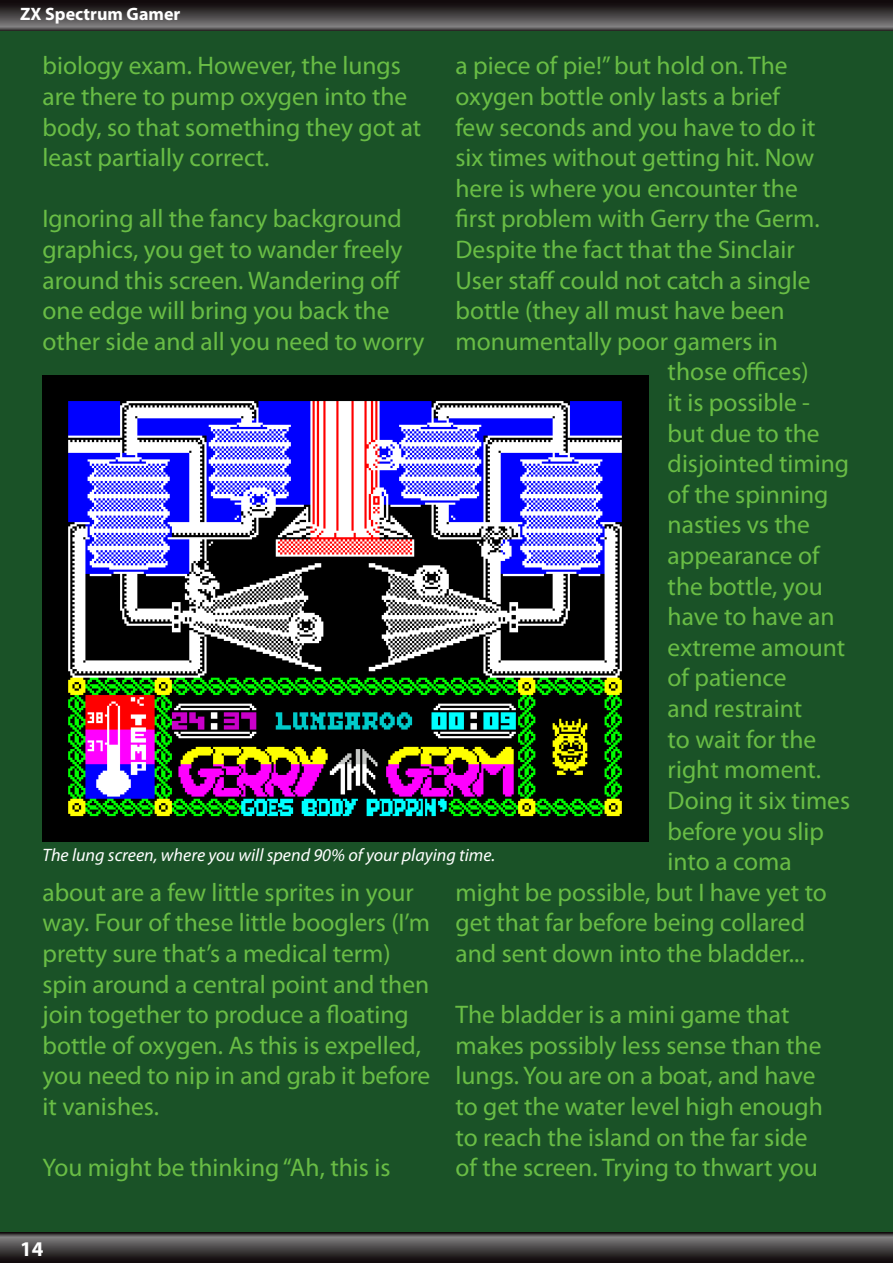
<style>
.page{position:relative;width:893px;height:1263px;background:#1a5227}
.page>*{position:absolute;margin:0;border:0;box-sizing:border-box;transform-origin:0 0}
.t1{font:25.5px/30.6px "Myriad Pro";color:#69bd45}
.t2{font:700 21px "Myriad Pro";color:#fff}
.t3{font:italic 18px "Myriad Pro";color:#fff}
.t4{font:700 18px "Myriad Pro";color:#fff}
</style>
<div class="page">
<svg style="left:0;top:0;width:893px;height:31px;background:#423f40"></svg>
<svg style="left:0;top:1232px;width:893px;height:31px;background:#423e3f"></svg>
<img style="left:43px;top:376px;width:606px;height:465px">
<p class="t4" style="left:20px;top:2px;width:162px">ZX Spectrum Gamer</p>
<p class="t1" style="left:455px;top:50px;width:334px">a piece of pie!” but hold on. The</p>
<p class="t1" style="left:455px;top:81px;width:326px">oxygen bottle only lasts a brief</p>
<p class="t1" style="left:455px;top:111px;width:362px">few seconds and you have to do it</p>
<p class="t1" style="left:455px;top:142px;width:360px">six times without getting hit. Now</p>
<p class="t1" style="left:455px;top:173px;width:344px">here is where you encounter the</p>
<p class="t1" style="left:455px;top:203px;width:366px">first problem with Gerry the Germ.</p>
<p class="t1" style="left:455px;top:234px;width:341px">Despite the fact that the Sinclair</p>
<p class="t1" style="left:455px;top:264px;width:357px">User staff could not catch a single</p>
<p class="t1" style="left:455px;top:295px;width:331px">bottle (they all must have been</p>
<p class="t1" style="left:455px;top:326px;width:324px">monumentally poor gamers in</p>
<p class="t1" style="left:668px;top:356px;width:143px">those offices)</p>
<p class="t1" style="left:668px;top:387px;width:144px">it is possible -</p>
<p class="t1" style="left:668px;top:417px;width:154px">but due to the</p>
<p class="t1" style="left:668px;top:448px;width:183px">disjointed timing</p>
<p class="t1" style="left:668px;top:479px;width:162px">of the spinning</p>
<p class="t1" style="left:668px;top:509px;width:144px">nasties vs the</p>
<p class="t1" style="left:668px;top:540px;width:153px">appearance of</p>
<p class="t1" style="left:668px;top:570px;width:157px">the bottle, you</p>
<p class="t1" style="left:668px;top:601px;width:168px">have to have an</p>
<p class="t1" style="left:668px;top:632px;width:179px">extreme amount</p>
<p class="t1" style="left:668px;top:662px;width:120px">of patience</p>
<p class="t1" style="left:668px;top:693px;width:136px">and restraint</p>
<p class="t1" style="left:668px;top:723px;width:150px">to wait for the</p>
<p class="t1" style="left:668px;top:754px;width:155px">right moment.</p>
<p class="t1" style="left:668px;top:785px;width:184px">Doing it six times</p>
<p class="t1" style="left:668px;top:815px;width:158px">before you slip</p>
<p class="t1" style="left:668px;top:846px;width:126px">into a coma</p>
<p class="t1" style="left:455px;top:876px;width:373px">might be possible, but I have yet to</p>
<p class="t1" style="left:455px;top:907px;width:351px">get that far before being collared</p>
<p class="t1" style="left:455px;top:938px;width:351px">and sent down into the bladder...</p>
<p class="t1" style="left:43px;top:50px;width:380px">biology exam. However, the lungs are there to pump oxygen into the body, so that something they got at least partially correct.</p>
<p class="t1" style="left:43px;top:203px;width:384px">Ignoring all the fancy background graphics, you get to wander freely around this screen. Wandering off one edge will bring you back the other side and all you need to worry</p>
<p class="t3" style="left:43px;top:844px;width:454px">The lung screen, where you will spend 90% of your playing time.</p>
<p class="t1" style="left:43px;top:876px;width:389px">about are a few little sprites in your way. Four of these little booglers (I’m pretty sure that’s a medical term) spin around a central point and then join together to produce a floating bottle of oxygen. As this is expelled, you need to nip in and grab it before it vanishes.</p>
<p class="t1" style="left:455px;top:999px;width:369px">The bladder is a mini game that makes possibly less sense than the lungs. You are on a boat, and have to get the water level high enough to reach the island on the far side of the screen. Trying to thwart you</p>
<p class="t1" style="left:43px;top:1152px;width:349px">You might be thinking “Ah, this is</p>
<p class="t2" style="left:20px;top:1235px;width:25px">14</p>
</div>
